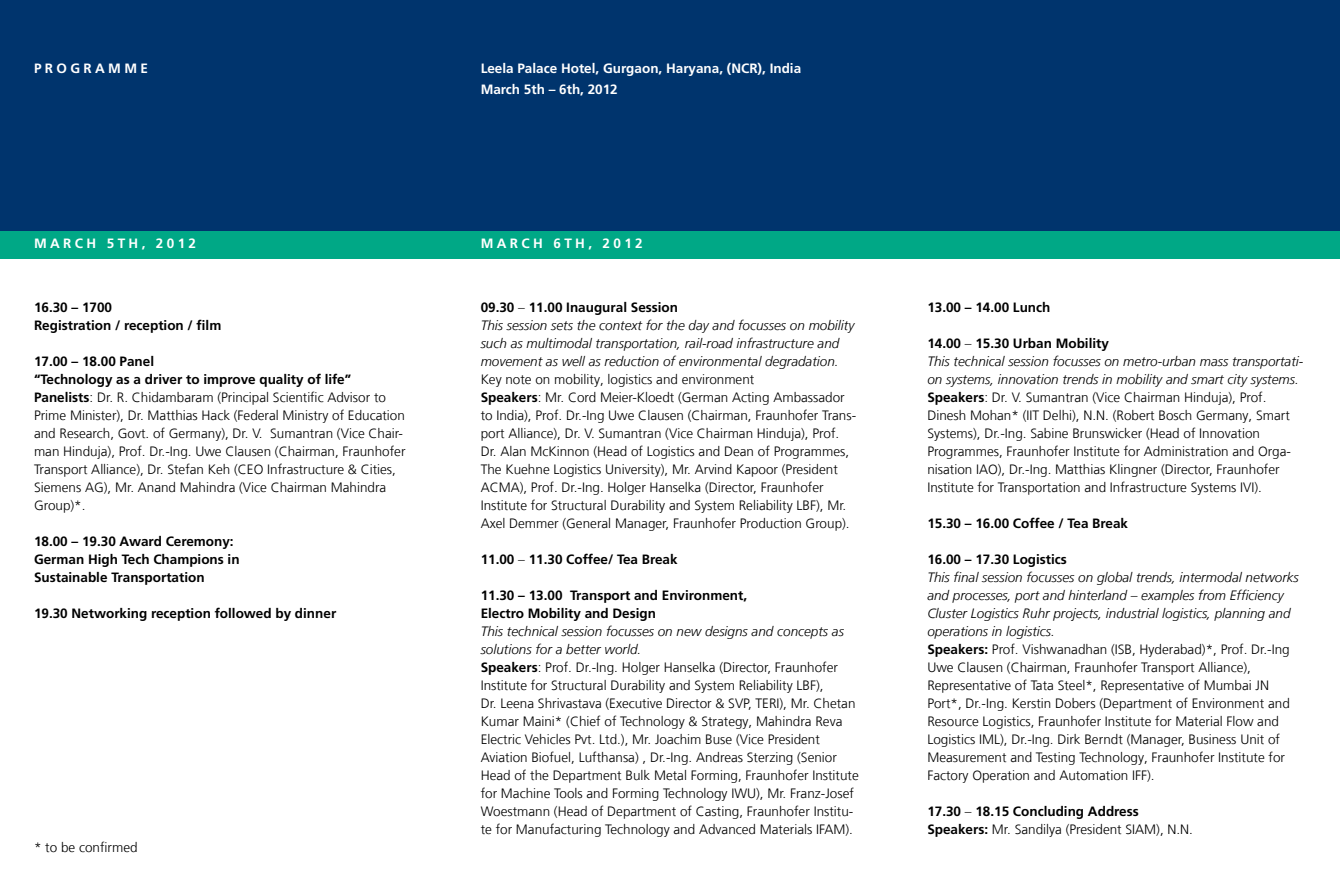
<style>
.page{position:relative;width:1340px;height:893px;background:#fff}
.page>*{position:absolute;margin:0;border:0;box-sizing:border-box;transform-origin:0 0}
.t1{font:300 13.5px/18px "Frutiger LT Com";color:#000}
.t2{font:700 13.5px/18px "Frutiger LT Com";color:#000}
.t3{font:italic 300 13.5px/18px "Frutiger LT Com";color:#000}
.t4{font:700 13.5px/21px "Frutiger LT Com";color:#fff}
.t5{font:700 13.5px "Frutiger LT Com";letter-spacing:.25em;color:#fff}
.s1{font-weight:700}
.s2{font-weight:700;font-style:normal}
.s3{font-style:normal}
.s4{font-weight:300}
.s5{font-style:italic}
</style>
<div class="page">
<div style="left:0;top:0;width:1339px;height:231px;background:#00346d"></div>
<div style="left:0;top:231px;width:1339px;height:27px;background:#00a886"></div>
<p class="t5" style="left:34px;top:60px;width:115px">PROGRAMME</p>
<p class="t4" style="left:480px;top:58px;width:322px">Leela Palace Hotel, Gurgaon, Haryana, (NCR), India<br>March 5th – 6th, 2012</p>
<p class="t4" style="left:34px;top:233px;width:29px">March</p>
<p class="t4" style="left:107px;top:233px;width:91px">5th , 2012</p>
<p class="t4" style="left:480px;top:233px;width:29px">March</p>
<p class="t4" style="left:553px;top:233px;width:91px">6th , 2012</p>
<p class="t2" style="left:34px;top:298px;width:189px">16.30 – 1700<br>Registration / reception / film</p>
<p class="t1" style="left:34px;top:353px;width:373px"><span class="s1">17.00 – 18.00 Panel<br>“Technology as a driver to improve quality of life” Panelists</span>: Dr. R. Chidambaram (Principal Scientific Advisor to Prime Minister), Dr. Matthias Hack (Federal Ministry of Education and Research, Govt. of Germany), Dr. V. Sumantran (Vice Chair&shy;man Hinduja), Prof. Dr.-Ing. Uwe Clausen (Chairman, Fraunhofer Transport Alliance), Dr. Stefan Keh (CEO Infrastructure &amp; Cities, Siemens AG), Mr. Anand Mahindra (Vice Chairman Mahindra Group)*.</p>
<p class="t2" style="left:34px;top:532px;width:207px">18.00 – 19.30 Award Ceremony:<br>German High Tech Champions in<br>Sustainable Transportation</p>
<p class="t2" style="left:34px;top:604px;width:304px">19.30 Networking reception followed by dinner</p>
<p class="t1" style="left:34px;top:838px;width:105px">* to be confirmed</p>
<p class="t3" style="left:480px;top:298px;width:375px"><span class="s2">09.30</span> <span class="s3">–</span> <span class="s2">11.00 Inaugural Session<br></span>This session sets the context for the day and focusses on mobility such as multimodal transportation, rail-road infrastructure and movement as well as reduction of environmental degradation.</p>
<p class="t1" style="left:480px;top:371px;width:377px">Key note on mobility, logistics and environment<br><span class="s1">Speakers</span>: Mr. Cord Meier-Kloedt (German Acting Ambassador to India), Prof. Dr.-Ing Uwe Clausen (Chairman, Fraunhofer Trans&shy;port Alliance), Dr. V. Sumantran (Vice Chairman Hinduja), Prof.<br>Dr. Alan McKinnon (Head of Logistics and Dean of Programmes, The Kuehne Logistics University), Mr. Arvind Kapoor (President ACMA), Prof. Dr.-Ing. Holger Hanselka (Director, Fraunhofer Institute for Structural Durability and System Reliability LBF), Mr.<br>Axel Demmer (General Manager, Fraunhofer Production Group).</p>
<p class="t2" style="left:480px;top:550px;width:198px">11.00 <span class="s4">–</span> 11.30 Coffee/ Tea Break</p>
<p class="t2" style="left:480px;top:586px;width:268px">11.30 – 13.00 Transport and Environment,<br>Electro Mobility and Design</p>
<p class="t1" style="left:480px;top:622px;width:380px"><span class="s5">This technical session focusses on new designs and concepts as solutions for a better world.<br></span><span class="s1">Speakers</span>: Prof. Dr.-Ing. Holger Hanselka (Director, Fraunhofer Institute for Structural Durability and System Reliability LBF),<br>Dr. Leena Shrivastava (Executive Director &amp; SVP, TERI), Mr. Chetan Kumar Maini* (Chief of Technology &amp; Strategy, Mahindra Reva Electric Vehicles Pvt. Ltd.), Mr. Joachim Buse (Vice President Aviation Biofuel, Lufthansa) , Dr.-Ing. Andreas Sterzing (Senior Head of the Department Bulk Metal Forming, Fraunhofer Institute for Machine Tools and Forming Technology IWU), Mr. Franz-Josef Woestmann (Head of Department of Casting, Fraunhofer Institu&shy;te for Manufacturing Technology and Advanced Materials IFAM).</p>
<p class="t2" style="left:927px;top:298px;width:125px">13.00 – 14.00 Lunch</p>
<p class="t1" style="left:927px;top:334px;width:377px"><span class="s1">14.00</span> – <span class="s1">15.30 Urban Mobility<br></span><span class="s5">This technical session focusses on metro-urban mass transportati&shy;on systems, innovation trends in mobility and smart city systems.<br></span><span class="s1">Speakers</span>: Dr. V. Sumantran (Vice Chairman Hinduja), Prof.<br>Dinesh Mohan* (IIT Delhi), N.N. (Robert Bosch Germany, Smart Systems), Dr.-Ing. Sabine Brunswicker (Head of Innovation Programmes, Fraunhofer Institute for Administration and Orga&shy;nisation IAO), Dr.-Ing. Matthias Klingner (Director, Fraunhofer Institute for Transportation and Infrastructure Systems IVI).</p>
<p class="t2" style="left:927px;top:514px;width:202px">15.30 – 16.00 Coffee / Tea Break</p>
<p class="t2" style="left:927px;top:550px;width:141px">16.00 – 17.30 Logistics</p>
<p class="t1" style="left:927px;top:568px;width:373px"><span class="s5">This final session focusses on global trends, intermodal networks and processes, port and hinterland – examples from Efficiency Cluster Logistics Ruhr projects, industrial logistics, planning and operations in logistics.<br></span><span class="s1">Speakers:</span> Prof. Vishwanadhan (ISB, Hyderabad)*, Prof. Dr.-Ing Uwe Clausen (Chairman, Fraunhofer Transport Alliance), Representative of Tata Steel*, Representative of Mumbai JN Port*, Dr.-Ing. Kerstin Dobers (Department of Environment and Resource Logistics, Fraunhofer Institute for Material Flow and Logistics IML), Dr.-Ing. Dirk Berndt (Manager, Business Unit of Measurement and Testing Technology, Fraunhofer Institute for Factory Operation and Automation IFF).</p>
<p class="t2" style="left:927px;top:802px;width:267px">17.30 <span class="s4">–</span> 18.15 Concluding Address<br>Speakers: <span class="s4">Mr. Sandilya (President SIAM), N.N.</span></p>
</div>
